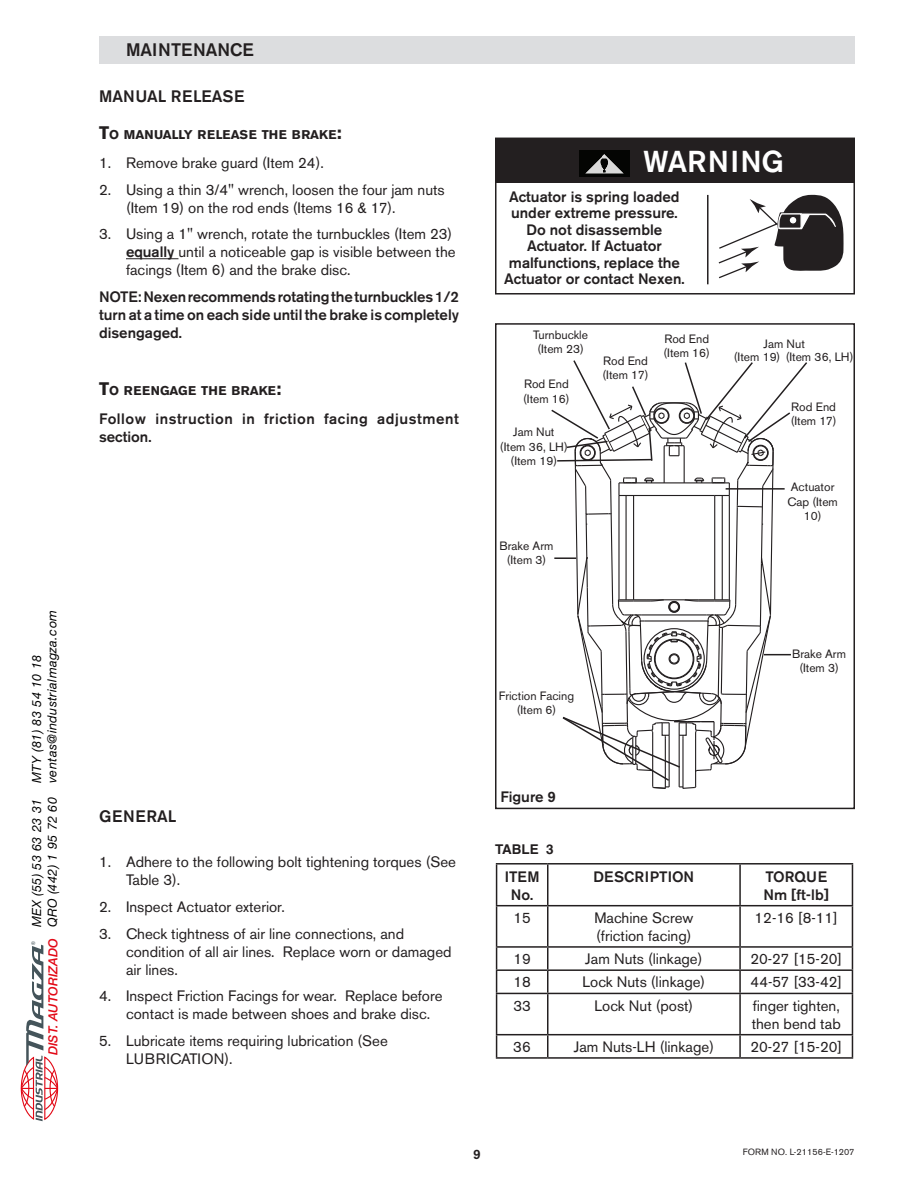
<style>
.page{position:relative;width:918px;height:1188px;background:#fff}
.page>*{position:absolute;margin:0;border:0;box-sizing:border-box;transform-origin:0 0}
.t1{font:500 30px "Akzidenz Grotesk BE";color:#fff}
.t2{font:500 18px "Akzidenz Grotesk BE";color:#231f20}
.t3{font:500 16.5px "Akzidenz Grotesk BE";color:#231f20}
.t4{font:500 16.5px "Akzidenz Grotesk BE";letter-spacing:.04em;color:#231f20}
.t5{font:15px/18px "Akzidenz Grotesk BE";color:#231f20}
.t6{font:500 15px/16.5px "Akzidenz Grotesk BE";color:#231f20;text-align:center}
.t7{font:500 15px/18px "Akzidenz Grotesk BE";letter-spacing:.035em;color:#231f20}
.t8{font:700 13.5px "Helvetica";color:#231f20}
.t9{font:italic 12.6px/15.6px "Helvetica Neue";letter-spacing:.035em;color:#000}
.t10{font:700 12.6px "Akzidenz Grotesk BE";letter-spacing:.01em;color:#231f20}
.t11{font:700 12.6px "Akzidenz Grotesk BE";letter-spacing:.03em;color:#231f20}
.t12{font:italic 500 12.6px "Helvetica Neue";color:#e20916}
.t13{font:12px/14.4px "Akzidenz Grotesk BE";color:#231f20;text-align:center}
.t14{font:9px "Akzidenz Grotesk BE";color:#231f20}
.t15{font:4.95px "Arial";color:#44545a}
.s1{font-size:18px}
.s2{font-weight:500}
</style>
<div class="page">
<div style="left:495px;top:323px;width:360px;height:486px;border:2px solid #231f20"></div>
<svg style="left:718px;top:195px;width:126px;height:84px"></svg>
<div style="left:99px;top:36px;width:756px;height:27px;background:#dcdddf"></div>
<hr style="left:126px;top:258px;width:52px;height:1px;background:#231f20">
<div style="left:495px;top:139px;width:360px;height:43px;background:#231f20"></div>
<div style="left:495px;top:138px;width:360px;height:157px;border:2px solid #231f20"></div>
<hr style="left:707px;top:195px;width:2px;height:89px;background:#231f20">
<img style="left:580px;top:151px;width:50px;height:26px">
<svg style="left:551px;top:360px;width:256px;height:429px"></svg>
<hr style="left:496px;top:863px;width:52px;height:2px;background:#231f20">
<hr style="left:496px;top:865px;width:1px;height:40px;background:#231f20">
<hr style="left:548px;top:863px;width:192px;height:2px;background:#231f20">
<hr style="left:547px;top:865px;width:2px;height:40px;background:#231f20">
<hr style="left:740px;top:863px;width:113px;height:2px;background:#231f20">
<hr style="left:739px;top:865px;width:2px;height:40px;background:#231f20">
<hr style="left:852px;top:865px;width:1px;height:40px;background:#231f20">
<hr style="left:496px;top:905px;width:52px;height:1px;background:#231f20">
<hr style="left:496px;top:906px;width:1px;height:40px;background:#231f20">
<hr style="left:548px;top:905px;width:192px;height:1px;background:#231f20">
<hr style="left:547px;top:906px;width:2px;height:40px;background:#231f20">
<hr style="left:740px;top:905px;width:113px;height:1px;background:#231f20">
<hr style="left:739px;top:906px;width:2px;height:40px;background:#231f20">
<hr style="left:852px;top:906px;width:1px;height:40px;background:#231f20">
<hr style="left:496px;top:946px;width:52px;height:2px;background:#231f20">
<hr style="left:548px;top:946px;width:192px;height:2px;background:#231f20">
<hr style="left:547px;top:948px;width:2px;height:21px;background:#231f20">
<hr style="left:740px;top:946px;width:113px;height:2px;background:#231f20">
<hr style="left:739px;top:948px;width:2px;height:21px;background:#231f20">
<hr style="left:496px;top:969px;width:52px;height:2px;background:#231f20">
<svg style="left:496px;top:948px;width:1px;height:45px"></svg>
<hr style="left:548px;top:969px;width:192px;height:2px;background:#231f20">
<hr style="left:547px;top:971px;width:2px;height:22px;background:#231f20">
<hr style="left:740px;top:969px;width:113px;height:2px;background:#231f20">
<hr style="left:739px;top:971px;width:2px;height:22px;background:#231f20">
<svg style="left:852px;top:948px;width:1px;height:45px"></svg>
<hr style="left:496px;top:993px;width:52px;height:1px;background:#231f20">
<hr style="left:496px;top:994px;width:1px;height:40px;background:#231f20">
<hr style="left:548px;top:993px;width:192px;height:1px;background:#231f20">
<hr style="left:547px;top:994px;width:2px;height:40px;background:#231f20">
<hr style="left:740px;top:993px;width:113px;height:1px;background:#231f20">
<hr style="left:739px;top:994px;width:2px;height:40px;background:#231f20">
<hr style="left:852px;top:994px;width:1px;height:40px;background:#231f20">
<hr style="left:496px;top:1034px;width:52px;height:1px;background:#231f20">
<svg style="left:496px;top:1035px;width:1px;height:22px"></svg>
<hr style="left:548px;top:1034px;width:192px;height:1px;background:#231f20">
<hr style="left:547px;top:1035px;width:2px;height:22px;background:#231f20">
<hr style="left:740px;top:1034px;width:113px;height:1px;background:#231f20">
<hr style="left:739px;top:1035px;width:2px;height:22px;background:#231f20">
<svg style="left:852px;top:1035px;width:1px;height:22px"></svg>
<hr style="left:496px;top:1057px;width:52px;height:2px;background:#231f20">
<hr style="left:548px;top:1057px;width:192px;height:2px;background:#231f20">
<hr style="left:740px;top:1057px;width:113px;height:2px;background:#231f20">
<svg style="left:20px;top:945px;width:39px;height:176px"></svg>
<p class="t9" style="left:30px;top:783px;width:175px;rotate:-90deg">MTY (81) 83 54 10 18 ventas@industrialmagza.com</p>
<p class="t9" style="left:30px;top:927px;width:132px;rotate:-90deg">MEX (55) 53 63 23 31<br>QRO (442) 1 95 72 60</p>
<p class="t15" style="left:31px;top:945px;width:5px;rotate:-90deg">®</p>
<p class="t12" style="left:47px;top:1055px;width:118px;rotate:-90deg">DIST. AUTORIZADO</p>
<p class="t2" style="left:126px;top:38px;width:129px">MAINTENANCE</p>
<p class="t3" style="left:99px;top:86px;width:147px">MANUAL RELEASE</p>
<p class="t10" style="left:99px;top:128px;width:244px"><span class="s1">T</span>O MANUALLY RELEASE THE BRAKE<span class="s1">:</span></p>
<p class="t5" style="left:99px;top:154px;width:226px">1. Remove brake guard (Item 24).</p>
<p class="t5" style="left:126px;top:180px;width:320px;text-indent:-27px">2. Using a thin 3/4" wrench, loosen the four jam nuts (Item 19) on the rod ends (Items 16 &amp; 17).</p>
<p class="t5" style="left:126px;top:225px;width:331px;text-indent:-27px">3. Using a 1" wrench, rotate the turnbuckles (Item 23) <span class="s2">equally</span> until a noticeable gap is visible between the facings (Item 6) and the brake disc.</p>
<p class="t6" style="left:99px;top:288px;width:362px;line-height:18px;text-align:justify">NOTE: Nexen recommends rotating the turnbuckles 1 /2 turn at a time on each side until the brake is completely disengaged.</p>
<p class="t11" style="left:99px;top:383px;width:184px"><span class="s1">T</span>O REENGAGE THE BRAKE<span class="s1">:</span></p>
<p class="t7" style="left:99px;top:409px;width:361px">Follow instruction in friction facing adjustment section.</p>
<p class="t4" style="left:99px;top:806px;width:77px">GENERAL</p>
<p class="t5" style="left:126px;top:853px;width:332px;text-indent:-27px">1. Adhere to the following bolt tightening torques (See<br>Table 3).</p>
<p class="t5" style="left:99px;top:898px;width:187px">2. Inspect Actuator exterior.</p>
<p class="t5" style="left:126px;top:924px;width:327px;text-indent:-27px">3. Check tightness of air line connections, and condition of all air lines. Replace worn or damaged air lines.</p>
<p class="t5" style="left:126px;top:987px;width:318px;text-indent:-27px">4. Inspect Friction Facings for wear. Replace before contact is made between shoes and brake disc.</p>
<p class="t5" style="left:126px;top:1032px;width:263px;text-indent:-27px">5. Lubricate items requiring lubrication (See<br>LUBRICATION).</p>
<h1 class="t1" style="left:643px;top:144px;width:142px">WARNING</h1>
<p class="t6" style="left:504px;top:188px;width:182px">Actuator is spring loaded under extreme pressure.<br>Do not disassemble<br>Actuator. If Actuator malfunctions, replace the<br>Actuator or contact Nexen.</p>
<p class="t13" style="left:533px;top:328px;width:56px">Turnbuckle (Item 23)</p>
<p class="t13" style="left:523px;top:377px;width:48px;text-align:left">Rod End (Item 16)</p>
<p class="t13" style="left:500px;top:425px;width:69px">Jam Nut (Item 36, LH) (Item 19)</p>
<p class="t13" style="left:603px;top:353px;width:48px;text-align:left">Rod End (Item 17)</p>
<p class="t13" style="left:664px;top:331px;width:48px;text-align:left">Rod End (Item 16)</p>
<p class="t13" style="left:500px;top:539px;width:55px">Brake Arm (Item 3)</p>
<p class="t13" style="left:764px;top:337px;width:43px">Jam Nut</p>
<p class="t13" style="left:734px;top:349px;width:121px">(Item 19) (Item 36, LH)</p>
<p class="t13" style="left:791px;top:400px;width:48px;text-align:left">Rod End (Item 17)</p>
<p class="t13" style="left:787px;top:480px;width:52px">Actuator<br>Cap (Item<br>10)</p>
<p class="t13" style="left:499px;top:689px;width:77px">Friction Facing (Item 6)</p>
<p class="t6" style="left:500px;top:788px;width:57px">Figure 9</p>
<p class="t8" style="left:495px;top:841px;width:60px">TABLE 3</p>
<p class="t13" style="left:792px;top:646px;width:55px">Brake Arm (Item 3)</p>
<p class="t6" style="left:505px;top:867px;width:34px;line-height:18px">ITEM<br>No.</p>
<p class="t6" style="left:594px;top:868px;width:102px">DESCRIPTION</p>
<p class="t6" style="left:763px;top:867px;width:67px;line-height:18px;text-align:left">TORQU E<br>Nm [ft-lb]</p>
<p class="t5" style="left:513px;top:909px;width:19px">15</p>
<p class="t5" style="left:594px;top:909px;width:101px">Machine Screw (friction facing)</p>
<p class="t5" style="left:755px;top:909px;width:85px">12-16 [8-11]</p>
<p class="t5" style="left:513px;top:950px;width:19px">19</p>
<p class="t5" style="left:585px;top:950px;width:119px">Jam Nuts (linkage)</p>
<p class="t5" style="left:750px;top:950px;width:93px">20-27 [15-20]</p>
<p class="t5" style="left:513px;top:973px;width:19px">18</p>
<p class="t5" style="left:582px;top:973px;width:124px">Lock Nuts (linkage)</p>
<p class="t5" style="left:750px;top:973px;width:93px">44-57 [33-42]</p>
<p class="t5" style="left:513px;top:996px;width:19px">33</p>
<p class="t5" style="left:595px;top:996px;width:100px">Lock Nut (post)</p>
<p class="t5" style="left:752px;top:996px;width:91px">finger tighten, then bend tab</p>
<p class="t5" style="left:513px;top:1038px;width:19px">36</p>
<p class="t5" style="left:574px;top:1038px;width:142px">Jam Nuts-LH (linkage)</p>
<p class="t5" style="left:750px;top:1038px;width:93px">20-27 [15-20]</p>
<p class="t14" style="left:743px;top:1147px;width:113px">FORM NO. L-21156-E-1207</p>
</div>
